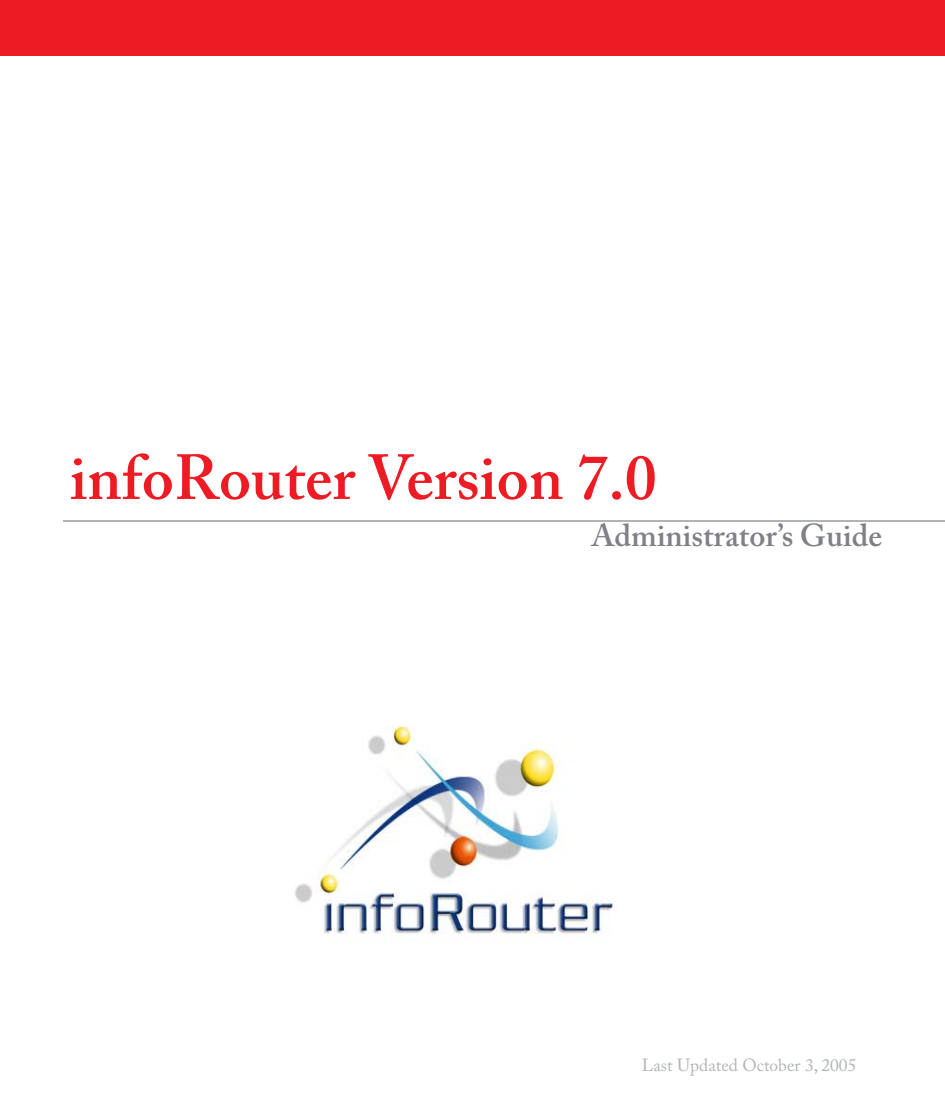
<style>
.page{position:relative;width:945px;height:1097px;background:#fff}
.page>*{position:absolute;margin:0;border:0;box-sizing:border-box;transform-origin:0 0}
.t1{font:600 63px "Adobe Caslon Pro";color:#ed1c24}
.t2{font:600 31.5px "Adobe Caslon Pro";color:#808186}
.t3{font:17.5px "Adobe Caslon Pro";color:#b1b4b6}
</style>
<div class="page">
<div style="left:0;top:0;width:945px;height:55px;background:#ed1c24"></div>
<hr style="left:63px;top:520px;width:882px;height:2px;background:#b1b4b6">
<img style="left:294px;top:725px;width:319px;height:217px">
<h1 class="t1" style="left:70px;top:440px;width:588px">infoRouter Version 7.0</h1>
<h2 class="t2" style="left:592px;top:517px;width:292px">Administrator’s Guide</h2>
<p class="t3" style="left:642px;top:1054px;width:216px">Last Updated October 3, 2005</p>
</div>
